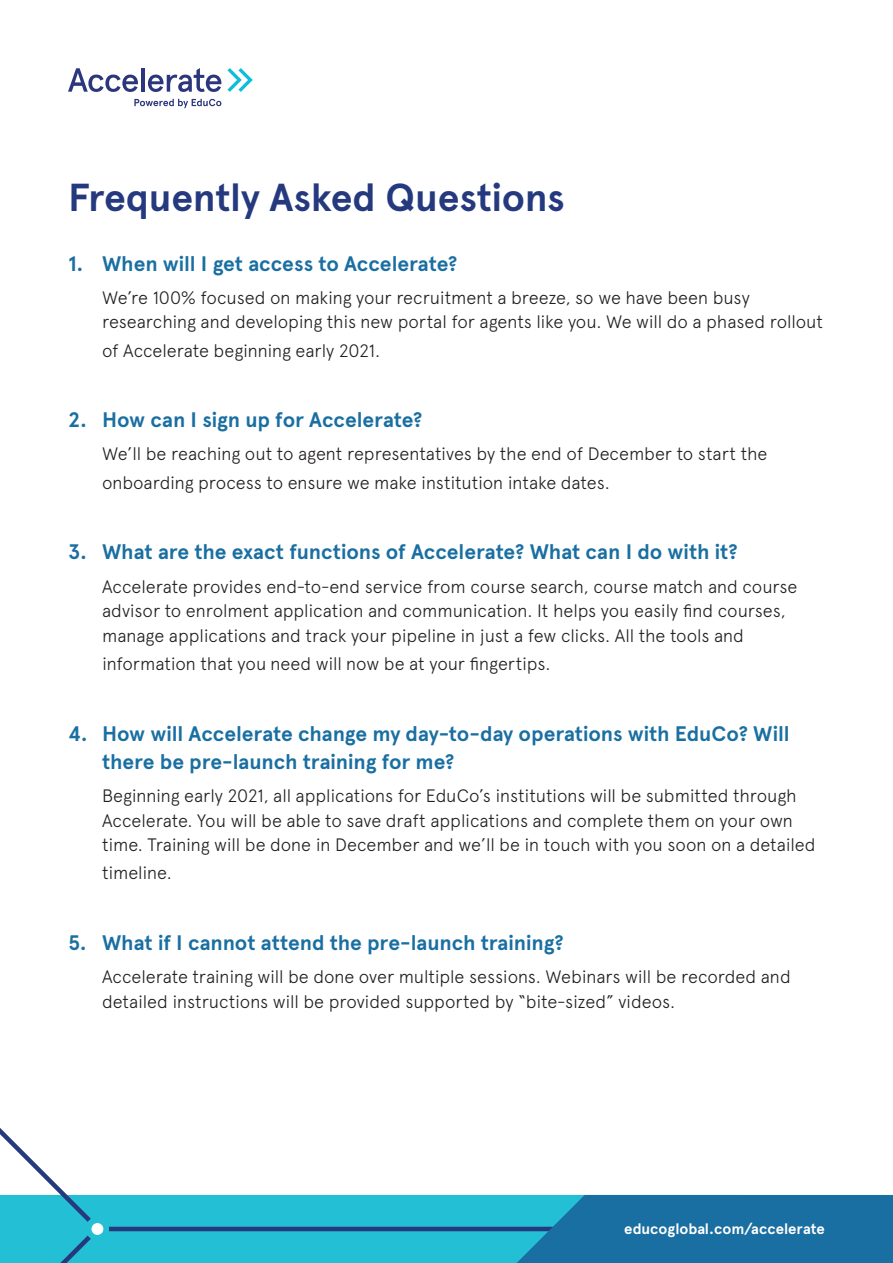
<style>
.page{position:relative;width:893px;height:1263px;background:#fff}
.page>*{position:absolute;margin:0;border:0;box-sizing:border-box;transform-origin:0 0}
.t1{font:700 39px "Apercu";letter-spacing:-.01em;color:#253a7e}
.t2{font:700 21px/28.2px "Apercu Pro";letter-spacing:-.005em;color:#1a6fa2}
.t3{font:300 18px/24.6px "Apercu Pro";letter-spacing:-.005em;color:#231f20}
.t4{font:700 15px "Apercu Pro";letter-spacing:-.005em;color:#fff}
</style>
<div class="page">
<div style="left:0;top:1195px;width:517px;height:68px;background:#23bfd5"></div>
<svg style="left:227px;top:68px;width:26px;height:24px"></svg>
<svg style="left:68px;top:68px;width:70px;height:24px"></svg>
<hr style="left:141px;top:68px;width:4px;height:24px;background:#2b367c">
<svg style="left:148px;top:68px;width:73px;height:24px"></svg>
<svg style="left:134px;top:99px;width:87px;height:9px"></svg>
<div style="left:91px;top:1223px;width:12px;height:12px;background:#fff;border-radius:50%"></div>
<svg style="left:0;top:1128px;width:91px;height:94px"></svg>
<hr style="left:109px;top:1227px;width:784px;height:4px;background:#253a7e">
<svg style="left:60px;top:1235px;width:31px;height:28px"></svg>
<svg style="left:517px;top:1195px;width:376px;height:68px;background:#1a75a6"></svg>
<p class="t1" style="left:68px;top:174px;width:498px">Frequently Asked Questions</p>
<p class="t2" style="left:68px;top:249px;width:391px">1. When will I get access to Accelerate?</p>
<p class="t3" style="left:102px;top:284px;width:723px">We’re 100% focused on making your recruitment a breeze, so we have been busy researching and developing this new portal for agents like you. We will do a phased rollout</p>
<p class="t3" style="left:102px;top:336px;width:280px">of Accelerate beginning early 2021.</p>
<p class="t2" style="left:68px;top:405px;width:356px">2. How can I sign up for Accelerate?</p>
<p class="t3" style="left:102px;top:438px;width:667px;line-height:28.2px">We’ll be reaching out to agent representatives by the end of December to start the onboarding process to ensure we make institution intake dates.</p>
<p class="t2" style="left:68px;top:537px;width:671px">3. What are the exact functions of Accelerate? What can I do with it?</p>
<p class="t3" style="left:102px;top:572px;width:697px">Accelerate provides end-to-end service from course search, course match and course advisor to enrolment application and communication. It helps you easily find courses, manage applications and track your pipeline in just a few clicks. All the tools and</p>
<p class="t3" style="left:102px;top:650px;width:450px">information that you need will now be at your fingertips.</p>
<p class="t2" style="left:102px;top:719px;width:689px;text-indent:-34px">4. How will Accelerate change my day-to-day operations with EduCo? Will there be pre-launch training for me?</p>
<p class="t3" style="left:102px;top:782px;width:715px">Beginning early 2021, all applications for EduCo’s institutions will be submitted through<br>Accelerate. You will be able to save draft applications and complete them on your own time. Training will be done in December and we’ll be in touch with you soon on a detailed</p>
<p class="t3" style="left:102px;top:859px;width:71px">timeline.</p>
<p class="t2" style="left:68px;top:928px;width:497px">5. What if I cannot attend the pre-launch training?</p>
<p class="t3" style="left:102px;top:963px;width:690px">Accelerate training will be done over multiple sessions. Webinars will be recorded and detailed instructions will be provided supported by “bite-sized” videos.</p>
<p class="t4" style="left:624px;top:1218px;width:202px">educoglobal.com/accelerate</p>
</div>
